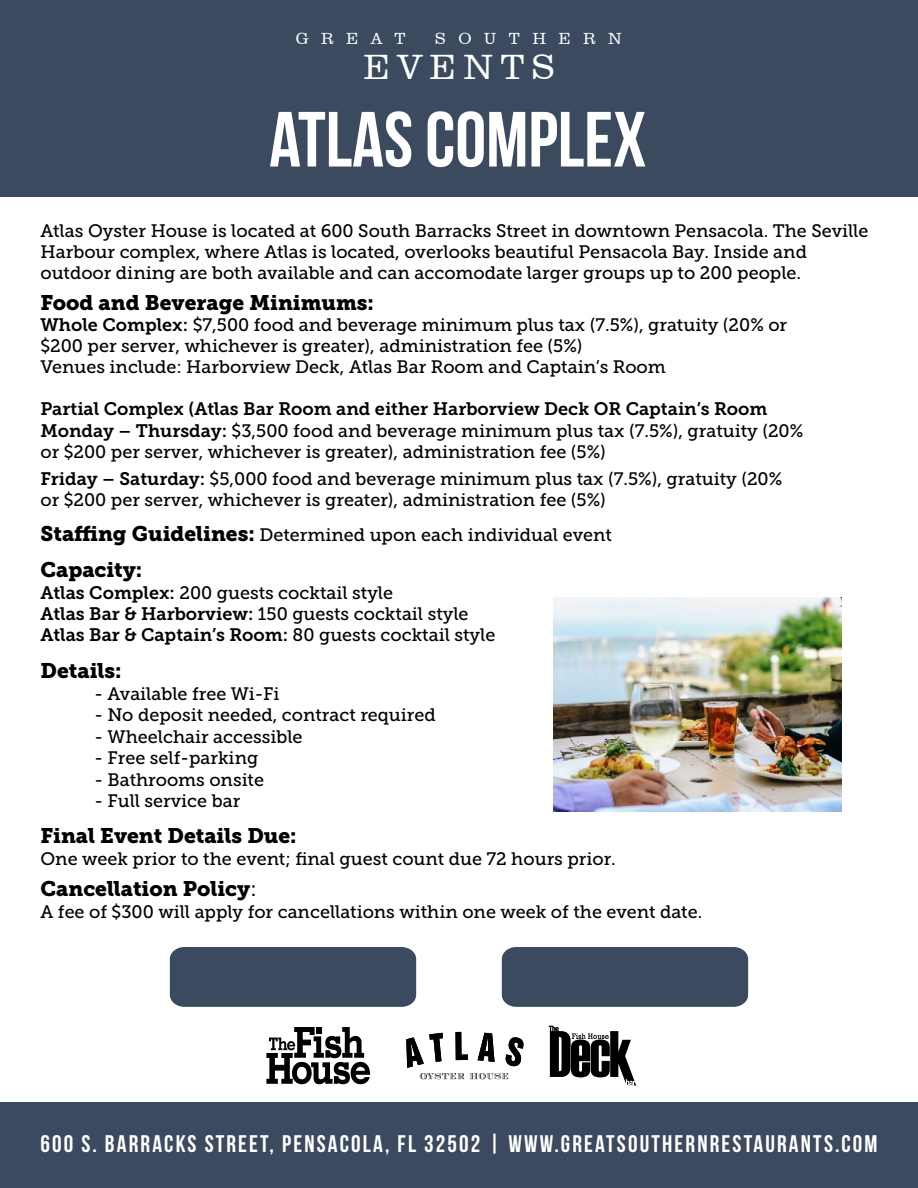
<style>
.page{position:relative;width:918px;height:1188px;background:#fff}
.page>*{position:absolute;margin:0;border:0;box-sizing:border-box;transform-origin:0 0}
.t1{font:700 78px "Bebas Neue";color:#fff}
.t2{font:300 36px "Clarendon BT";letter-spacing:.2em;color:#fff}
.t3{font:700 24px "Bebas Neue";letter-spacing:.09em;color:#fff}
.t4{font:21px "Museo Slab 900";color:#000}
.t5{font:18px/21px "Museo Slab 500";color:#000}
.t6{font:18px "Museo Slab 700";color:#000}
.t7{font:300 16.5px "Clarendon BT";letter-spacing:.75em;color:#fff}
.s1{font-family:"Museo Slab 700"}
.s2{font-family:"Museo Slab 900";font-size:21px}
.s3{font-family:"Museo Slab 500"}
</style>
<div class="page">
<div style="left:0;top:0;width:918px;height:197px;background:#3b4a5e"></div>
<div style="left:0;top:1103px;width:918px;height:85px;background:#3b4a5e"></div>
<svg style="left:266px;top:1027px;width:104px;height:57px"></svg>
<svg style="left:549px;top:1026px;width:87px;height:60px"></svg>
<svg style="left:406px;top:1032px;width:118px;height:47px"></svg>
<img style="left:554px;top:597px;width:287px;height:215px">
<div style="left:170px;top:947px;width:246px;height:60px;background:#3b4a5e"></div>
<div style="left:502px;top:947px;width:246px;height:60px;background:#3b4a5e"></div>
<p class="t7" style="left:296px;top:29px;width:111px">GREAT</p>
<p class="t7" style="left:435px;top:29px;width:188px">SOUTHERN</p>
<h2 class="t2" style="left:363px;top:45px;width:193px">EVENTS</h2>
<h1 class="t1" style="left:269px;top:97px;width:379px">ATLAS COMPLEX</h1>
<p class="t5" style="left:41px;top:220px;width:829px">Atlas Oyster House is located at 600 South Barracks Street in downtown Pensacola. The Seville<br>Harbour complex, where Atlas is located, overlooks beautiful Pensacola Bay. Inside and outdoor dining are both available and can accomodate larger groups up to 200 people.</p>
<p class="t4" style="left:41px;top:291px;width:335px">Food and Beverage Minimums:</p>
<p class="t5" style="left:41px;top:315px;width:748px"><span class="s1">Whole Complex:</span> $7,500 food and beverage minimum plus tax (7.5%), gratuity (20% or $200 per server, whichever is greater), administration fee (5%)<br>Venues include: Harborview Deck, Atlas Bar Room and Captain’s Room</p>
<p class="t6" style="left:41px;top:399px;width:728px">Partial Complex (Atlas Bar Room and either Harborview Deck OR Captain’s Room</p>
<p class="t5" style="left:41px;top:420px;width:764px"><span class="s1">Monday – Thursday:</span> $3,500 food and beverage minimum plus tax (7.5%), gratuity (20% or $200 per server, whichever is greater), administration fee (5%)</p>
<p class="t5" style="left:41px;top:468px;width:743px"><span class="s1">Friday – Saturday:</span> $5,000 food and beverage minimum plus tax (7.5%), gratuity (20% or $200 per server, whichever is greater), administration fee (5%)</p>
<p class="t5" style="left:41px;top:525px;width:573px"><span class="s2">Staffing Guidelines:</span> Determined upon each individual event</p>
<p class="t4" style="left:41px;top:558px;width:103px">Capacity:</p>
<p class="t5" style="left:41px;top:582px;width:430px"><span class="s1">Atlas Complex:</span> 200 guests cocktail style<br><span class="s1">Atlas Bar &amp; Harborview:</span> 150 guests cocktail style</p>
<p class="t6" style="left:41px;top:624px;width:456px">Atlas Bar &amp; Captain’s Room: <span class="s3">80 guests cocktail style</span></p>
<p class="t4" style="left:41px;top:658px;width:82px">Details:</p>
<p class="t5" style="left:95px;top:683px;width:186px">- Available free Wi-Fi</p>
<p class="t5" style="left:95px;top:705px;width:343px">- No deposit needed, contract required</p>
<p class="t5" style="left:95px;top:726px;width:210px">- Wheelchair accessible</p>
<p class="t5" style="left:95px;top:748px;width:165px">- Free self-parking</p>
<p class="t5" style="left:95px;top:769px;width:171px">- Bathrooms onsite</p>
<p class="t5" style="left:95px;top:790px;width:147px">- Full service bar</p>
<p class="t4" style="left:41px;top:824px;width:258px">Final Event Details Due:</p>
<p class="t5" style="left:41px;top:848px;width:577px">One week prior to the event; final guest count due 72 hours prior.</p>
<p class="t4" style="left:41px;top:876px;width:218px">Cancellation Policy<span class="s3">:</span></p>
<p class="t5" style="left:41px;top:901px;width:663px">A fee of $300 will apply for cancellations within one week of the event date.</p>
<h3 class="t3" style="left:41px;top:1131px;width:838px">600 S. BARRACKS STREET, PENSACOLA, FL 32502 | WWW.GREATSOUTHERNRESTAURANTS.COM</h3>
</div>
